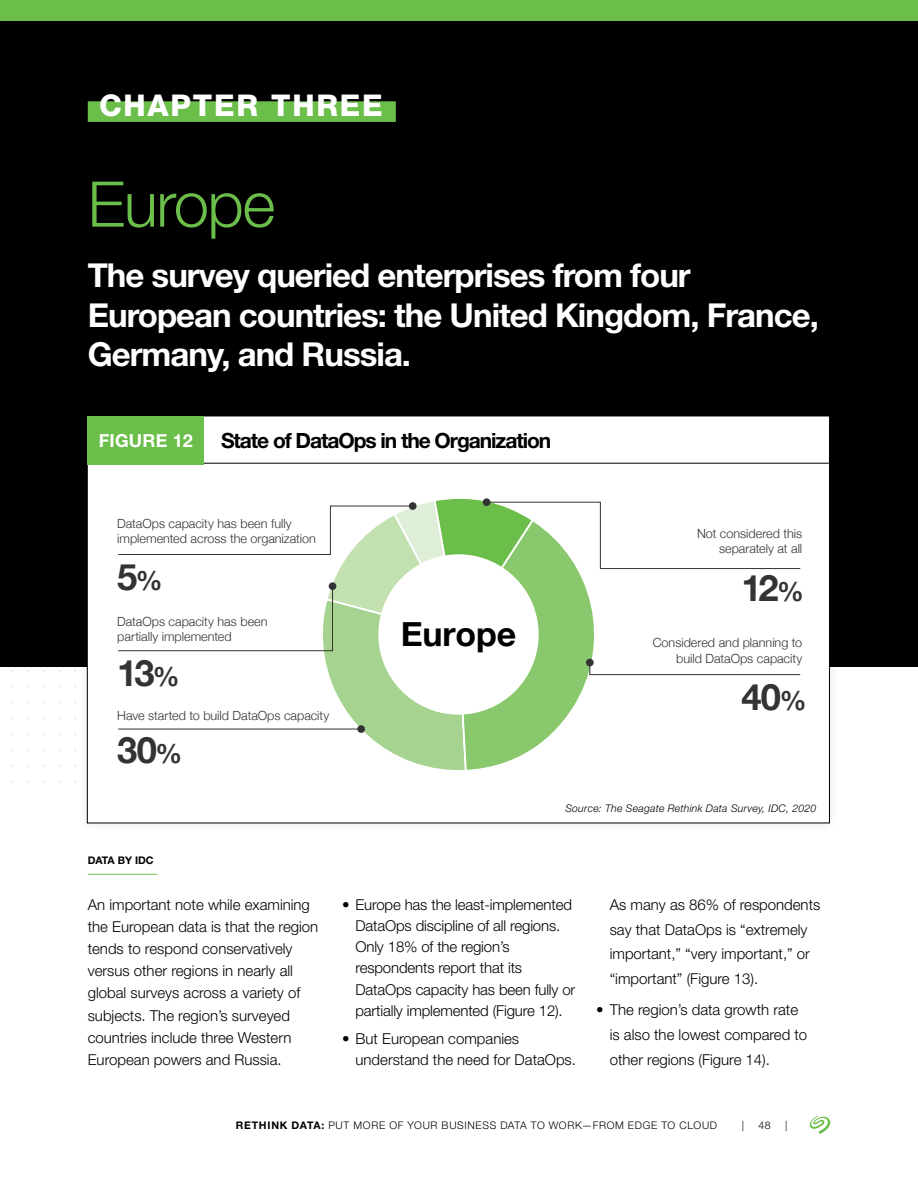
<style>
.page{position:relative;width:918px;height:1188px;background:#fff}
.page>*{position:absolute;margin:0;border:0;box-sizing:border-box;transform-origin:0 0}
.t1{font:300 63px "Helvetica Neue LT Std";letter-spacing:-.02em;color:#6bbe4a}
.t2{font:700 36.3px "Helvetica Neue";letter-spacing:-.05em;color:#333}
.t3{font:700 33.9px "Helvetica Neue";color:#000}
.t4{font:700 33px/39.6px "Helvetica Neue LT Std";letter-spacing:-.03em;color:#fff}
.t5{font:800 30px "Helvetica Neue LT Std";letter-spacing:.06em;color:#fff}
.t6{font:700 21px "Helvetica Neue LT Std";letter-spacing:-.05em;color:#000}
.t7{font:700 18px "Helvetica Neue LT Std";letter-spacing:.01em;color:#fff}
.t8{font:300 15px/22px "Helvetica Neue LT Std";color:#000}
.t9{font:300 12.6px/15.1px "Helvetica Neue";color:#333}
.t10{font:300 10.5px "Helvetica Neue LT Std";letter-spacing:.065em;color:#000}
.t11{font:italic 300 10.5px "Helvetica Neue LT Std";letter-spacing:.02em;color:#000}
.t12{font:700 10.5px "Helvetica Neue LT Std";color:#000}
.s1{font-size:26.7px}
.s2{font-weight:700}
</style>
<div class="page">
<svg style="left:810px;top:1116px;width:20px;height:18px"></svg>
<div style="left:0;top:0;width:918px;height:21px;background:#6bbe4a"></div>
<div style="left:0;top:21px;width:918px;height:645px;background:#000"></div>
<hr style="left:88px;top:874px;width:69px;height:1px;background:#6bbe4a">
<div style="left:88px;top:101px;width:308px;height:21px;background:#6bbe4a"></div>
<div style="left:78px;top:406px;width:761px;height:427px;background:#000;opacity:.1"></div>
<div style="left:87px;top:416px;width:742px;height:407px;background:#fff"></div>
<svg style="left:118px;top:498px;width:683px;height:273px"></svg>
<hr style="left:87px;top:463px;width:743px;height:1px;background:#000">
<div style="left:87px;top:416px;width:117px;height:48px;background:#6bbe4a"></div>
<h3 class="t5" style="left:99px;top:87px;width:285px">CHAPTER THREE</h3>
<h1 class="t1" style="left:88px;top:166px;width:189px">Europe</h1>
<h3 class="t4" style="left:88px;top:255px;width:733px">The survey queried enterprises from four<br>European countries: the United Kingdom, France,<br>Germany, and Russia.</h3>
<p class="t7" style="left:99px;top:429px;width:96px">FIGURE 12</p>
<h3 class="t6" style="left:221px;top:427px;width:332px">State of DataOps in the Organization</h3>
<p class="t9" style="left:117px;top:515px;width:200px">DataOps capacity has been fully implemented across the organization</p>
<h2 class="t2" style="left:117px;top:549px;width:47px">5<span class="s1">%</span></h2>
<p class="t9" style="left:117px;top:613px;width:152px">DataOps capacity has been partially implemented</p>
<h2 class="t2" style="left:117px;top:644px;width:64px">13<span class="s1">%</span></h2>
<p class="t9" style="left:117px;top:707px;width:214px">Have started to build DataOps capacity</p>
<h2 class="t2" style="left:117px;top:722px;width:67px">30<span class="s1">%</span></h2>
<p class="t12" style="left:88px;top:853px;width:67px">DATA BY IDC</p>
<h3 class="t3" style="left:401px;top:607px;width:117px">Europe</h3>
<p class="t9" style="left:697px;top:525px;width:107px;text-align:right">Not considered this separately at all</p>
<h2 class="t2" style="left:741px;top:559px;width:64px">12<span class="s1">%</span></h2>
<p class="t9" style="left:653px;top:634px;width:151px;text-align:right">Considered and planning to build DataOps capacity</p>
<h2 class="t2" style="left:741px;top:669px;width:66px">40<span class="s1">%</span></h2>
<p class="t11" style="left:565px;top:802px;width:252px">Source: The Seagate Rethink Data Survey, IDC, 2020</p>
<p class="t8" style="left:88px;top:893px;width:232px">An important note while examining the European data is that the region tends to respond conservatively versus other regions in nearly all global surveys across a variety of subjects. The region’s surveyed countries include three Western European powers and Russia.</p>
<p class="t8" style="left:356px;top:894px;width:221px;line-height:21.1px;text-indent:-14px">• Europe has the least-implemented<br>DataOps discipline of all regions.<br>Only 18% of the region’s respondents report that its<br>DataOps capacity has been fully or partially implemented (Figure 12).</p>
<p class="t8" style="left:356px;top:1027px;width:222px;line-height:21.1px;text-indent:-14px">• But European companies understand the need for DataOps.</p>
<p class="t8" style="left:610px;top:892px;width:212px;line-height:24.6px">As many as 86% of respondents say that DataOps is “extremely important,” “very important,” or “important” (Figure 13).</p>
<p class="t8" style="left:610px;top:997px;width:199px;line-height:24.6px;text-indent:-14px">• The region’s data growth rate is also the lowest compared to other regions (Figure 14).</p>
<p class="t10" style="left:236px;top:1118px;width:483px"><span class="s2">RETHINK DATA:</span> PUT MORE OF YOUR BUSINESS DATA TO WORK—FROM EDGE TO CLOUD</p>
<p class="t10" style="left:742px;top:1118px;width:4px">|</p>
<p class="t10" style="left:758px;top:1118px;width:14px">48</p>
<p class="t10" style="left:785px;top:1118px;width:4px">|</p>
</div>
